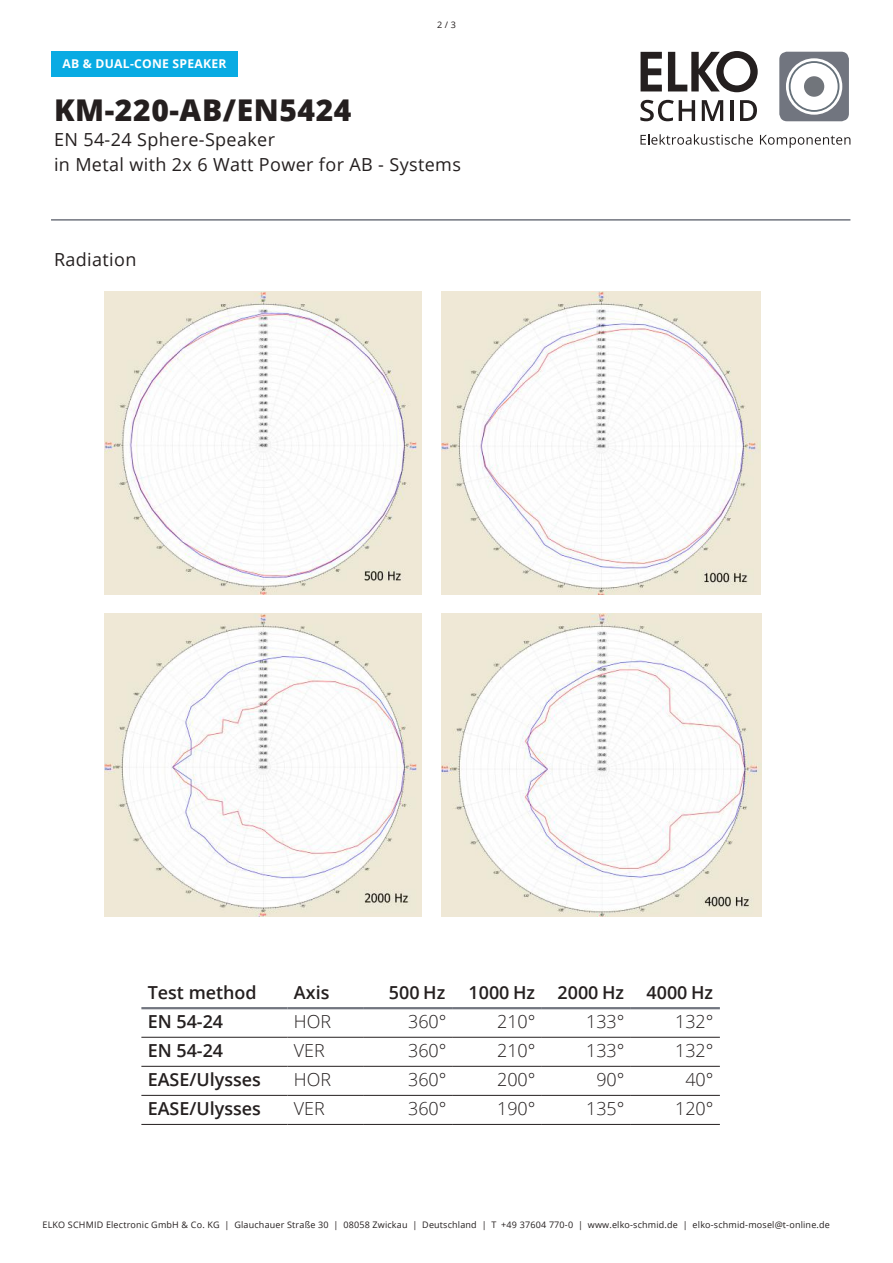
<style>
.page{position:relative;width:893px;height:1263px;background:#fff}
.page>*{position:absolute;margin:0;border:0;box-sizing:border-box;transform-origin:0 0}
.t1{font:800 30px "Open Sans";letter-spacing:.02em;color:#241f1f}
.t2{font:600 18px "Open Sans";color:#241f1f}
.t3{font:300 18px "Open Sans";color:#241f1f}
.t4{font:18px/24.6px "Open Sans";letter-spacing:.02em;color:#241f1f}
.t5{font:700 12.15px "Open Sans";letter-spacing:.02em;color:#fff}
.t6{font:9px "Open Sans";letter-spacing:.02em;color:#241f1f}
</style>
<div class="page">
<svg style="left:641px;top:51px;width:117px;height:41px"></svg>
<svg style="left:779px;top:52px;width:70px;height:69px"></svg>
<div style="left:804px;top:76px;width:20px;height:21px;background:#71757b;border-radius:50%"></div>
<svg style="left:640px;top:134px;width:113px;height:11px"></svg>
<svg style="left:760px;top:135px;width:90px;height:13px"></svg>
<svg style="left:640px;top:100px;width:55px;height:21px"></svg>
<svg style="left:702px;top:100px;width:21px;height:21px"></svg>
<hr style="left:730px;top:100px;width:3px;height:21px;background:#241f1f">
<svg style="left:740px;top:100px;width:17px;height:21px"></svg>
<hr style="left:51px;top:219px;width:799px;height:2px;background:#71757f">
<hr style="left:141px;top:1007px;width:147px;height:2px;background:#71757f">
<hr style="left:288px;top:1007px;width:76px;height:2px;background:#71757f">
<hr style="left:364px;top:1007px;width:89px;height:2px;background:#71757f">
<hr style="left:453px;top:1007px;width:89px;height:2px;background:#71757f">
<hr style="left:542px;top:1007px;width:89px;height:2px;background:#71757f">
<hr style="left:631px;top:1007px;width:89px;height:2px;background:#71757f">
<hr style="left:141px;top:1037px;width:147px;height:1px;background:#241f1f">
<hr style="left:288px;top:1037px;width:76px;height:1px;background:#241f1f">
<hr style="left:364px;top:1037px;width:89px;height:1px;background:#241f1f">
<hr style="left:453px;top:1037px;width:89px;height:1px;background:#241f1f">
<hr style="left:542px;top:1037px;width:89px;height:1px;background:#241f1f">
<hr style="left:631px;top:1037px;width:89px;height:1px;background:#241f1f">
<hr style="left:141px;top:1066px;width:147px;height:1px;background:#241f1f">
<hr style="left:288px;top:1066px;width:76px;height:1px;background:#241f1f">
<hr style="left:364px;top:1066px;width:89px;height:1px;background:#241f1f">
<hr style="left:453px;top:1066px;width:89px;height:1px;background:#241f1f">
<hr style="left:542px;top:1066px;width:89px;height:1px;background:#241f1f">
<hr style="left:631px;top:1066px;width:89px;height:1px;background:#241f1f">
<hr style="left:141px;top:1095px;width:147px;height:1px;background:#241f1f">
<hr style="left:288px;top:1095px;width:76px;height:1px;background:#241f1f">
<hr style="left:364px;top:1095px;width:89px;height:1px;background:#241f1f">
<hr style="left:453px;top:1095px;width:89px;height:1px;background:#241f1f">
<hr style="left:542px;top:1095px;width:89px;height:1px;background:#241f1f">
<hr style="left:631px;top:1095px;width:89px;height:1px;background:#241f1f">
<hr style="left:141px;top:1124px;width:147px;height:1px;background:#241f1f">
<hr style="left:288px;top:1124px;width:76px;height:1px;background:#241f1f">
<hr style="left:364px;top:1124px;width:89px;height:1px;background:#241f1f">
<hr style="left:453px;top:1124px;width:89px;height:1px;background:#241f1f">
<hr style="left:542px;top:1124px;width:89px;height:1px;background:#241f1f">
<hr style="left:631px;top:1124px;width:89px;height:1px;background:#241f1f">
<img style="left:442px;top:292px;width:318px;height:302px">
<img style="left:105px;top:613px;width:317px;height:304px">
<img style="left:442px;top:613px;width:320px;height:304px">
<img style="left:105px;top:292px;width:317px;height:302px">
<div style="left:51px;top:51px;width:186px;height:26px;background:#09abe3"></div>
<h3 class="t5" style="left:62px;top:55px;width:166px">AB &amp; DUAL-CONE SPEAKER</h3>
<p class="t6" style="left:437px;top:19px;width:20px">2 / 3</p>
<h1 class="t1" style="left:54px;top:88px;width:299px">KM-220-AB/EN5424</h1>
<h2 class="t4" style="left:54px;top:127px;width:408px">EN 54-24 Sphere-Speaker<br>in Metal with 2x 6 Watt Power for AB - Systems</h2>
<h2 class="t4" style="left:54px;top:246px;width:84px">Radiation</h2>
<h2 class="t2" style="left:148px;top:980px;width:111px">Test method</h2>
<h2 class="t2" style="left:294px;top:980px;width:37px">Axis</h2>
<h2 class="t2" style="left:389px;top:980px;width:58px">500 Hz</h2>
<h2 class="t2" style="left:469px;top:980px;width:246px">1000 Hz 2000 Hz 4000 Hz</h2>
<h2 class="t2" style="left:148px;top:1009px;width:77px">EN 54-24</h2>
<h2 class="t3" style="left:294px;top:1009px;width:39px">HOR</h2>
<h2 class="t3" style="left:408px;top:1009px;width:40px">360°</h2>
<h2 class="t3" style="left:497px;top:1009px;width:40px">210°</h2>
<h2 class="t3" style="left:586px;top:1009px;width:40px">133°</h2>
<h2 class="t3" style="left:675px;top:1009px;width:40px">132°</h2>
<h2 class="t2" style="left:148px;top:1038px;width:77px">EN 54-24</h2>
<h2 class="t3" style="left:294px;top:1038px;width:32px">VER</h2>
<h2 class="t3" style="left:408px;top:1038px;width:40px">360°</h2>
<h2 class="t3" style="left:497px;top:1038px;width:40px">210°</h2>
<h2 class="t3" style="left:586px;top:1038px;width:40px">133°</h2>
<h2 class="t3" style="left:675px;top:1038px;width:40px">132°</h2>
<h2 class="t2" style="left:148px;top:1067px;width:115px">EASE/Ulysses</h2>
<h2 class="t3" style="left:294px;top:1067px;width:39px">HOR</h2>
<h2 class="t3" style="left:408px;top:1067px;width:40px">360°</h2>
<h2 class="t3" style="left:497px;top:1067px;width:40px">200°</h2>
<h2 class="t3" style="left:596px;top:1067px;width:30px">90°</h2>
<h2 class="t3" style="left:685px;top:1067px;width:30px">40°</h2>
<h2 class="t2" style="left:148px;top:1096px;width:115px">EASE/Ulysses</h2>
<h2 class="t3" style="left:294px;top:1096px;width:32px">VER</h2>
<h2 class="t3" style="left:408px;top:1096px;width:40px">360°</h2>
<h2 class="t3" style="left:497px;top:1096px;width:40px">190°</h2>
<h2 class="t3" style="left:586px;top:1096px;width:40px">135°</h2>
<h2 class="t3" style="left:675px;top:1096px;width:40px">120°</h2>
<p class="t6" style="left:42px;top:1219px;width:789px">ELKO SCHMID Electronic GmbH &amp; Co. KG | Glauchauer Straße 30 | 08058 Zwickau | Deutschland | T +49 37604 770-0 | www.elko-schmid.de | elko-schmid-mosel@t-online.de</p>
</div>
